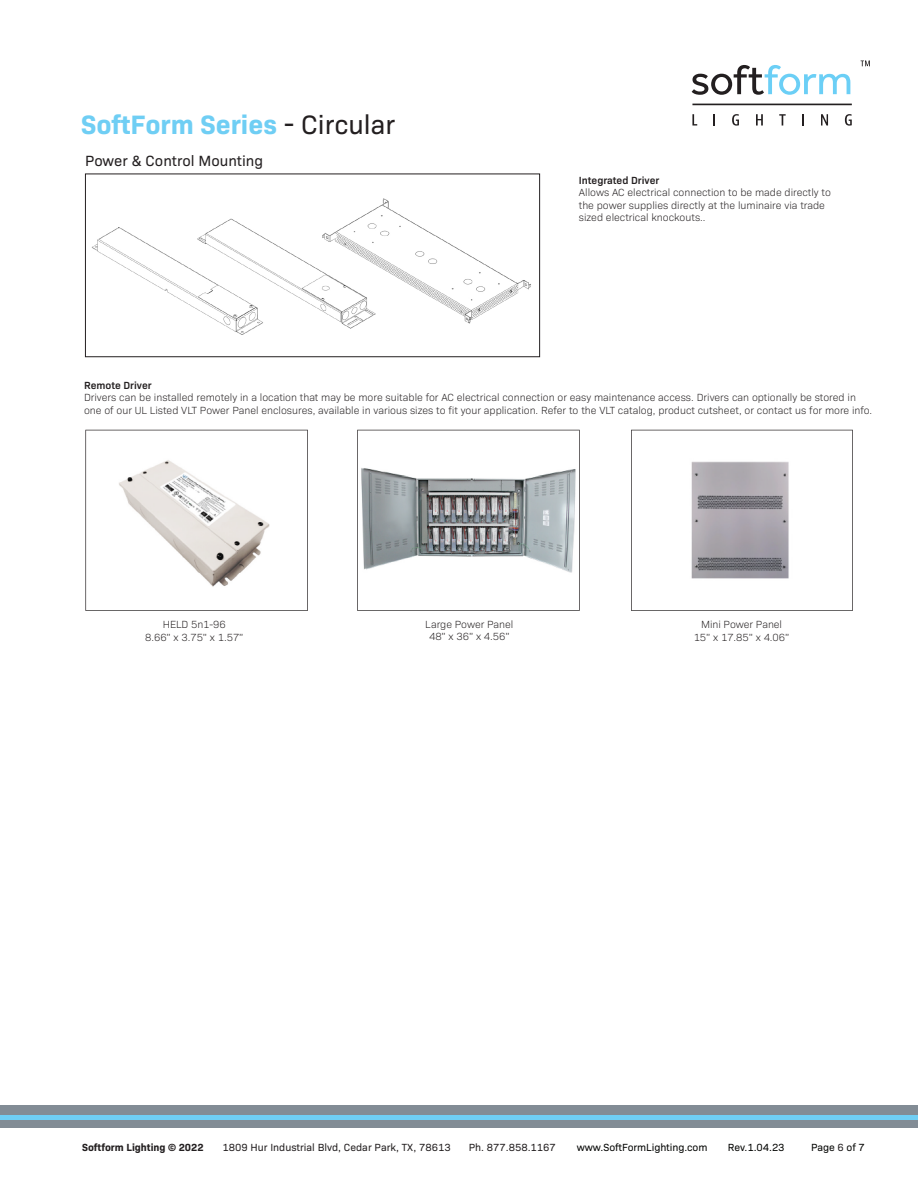
<style>
.page{position:relative;width:918px;height:1188px;background:#fff}
.page>*{position:absolute;margin:0;border:0;box-sizing:border-box;transform-origin:0 0}
.t1{font:700 27px "Bio Sans";color:#6fcef4}
.t2{font:15px "Bio Sans";color:#231f20}
.Codici_INDOOR{font:300 10.5px/12.6px "Bio Sans";color:#231f20}
.t3{font:10.5px "Bio Sans";color:#231f20}
.t4{font:10.5px "Bio Sans";letter-spacing:-.005em;color:#040503}
.t5{font:600 10.5px "Bio Sans";color:#231f20}
.t6{font:700 10.5px "Bio Sans";color:#231f20}
.s1{font-weight:400;color:#231f20}
.s2{color:#231f20}
</style>
<div class="page">
<img style="left:84px;top:195px;width:457px;height:145px">
<img style="left:85px;top:429px;width:768px;height:182px">
<div style="left:85px;top:174px;width:455px;height:183px;border:1px solid #231f20"></div>
<div style="left:0;top:1106px;width:918px;height:22px;background:#828c95"></div>
<div style="left:0;top:1115px;width:918px;height:5px;background:#6fcef4"></div>
<svg style="left:692px;top:114px;width:5px;height:12px"></svg>
<svg style="left:714px;top:114px;width:1px;height:12px"></svg>
<svg style="left:732px;top:114px;width:7px;height:12px"></svg>
<svg style="left:756px;top:114px;width:7px;height:12px"></svg>
<svg style="left:779px;top:114px;width:7px;height:12px"></svg>
<svg style="left:802px;top:114px;width:2px;height:12px"></svg>
<svg style="left:821px;top:114px;width:7px;height:12px"></svg>
<svg style="left:845px;top:114px;width:7px;height:12px"></svg>
<svg style="left:861px;top:60px;width:9px;height:6px"></svg>
<hr style="left:692px;top:104px;width:160px;height:1px;background:#231f20">
<svg style="left:692px;top:65px;width:158px;height:30px"></svg>
<h1 class="t1" style="left:81px;top:103px;width:316px">SoftForm Series <span class="s1">- Circular</span></h1>
<p class="t2" style="left:85px;top:150px;width:180px">Power &amp; Control Mounting</p>
<p class="t5" style="left:579px;top:172px;width:82px">Integrated Driver</p>
<p class="Codici_INDOOR" style="left:579px;top:186px;width:254px">Allows AC electrical connection to be made directly to the power supplies directly at the luminaire via trade sized electrical knockouts..</p>
<p class="t5" style="left:84px;top:377px;width:69px">Remote Driver</p>
<p class="Codici_INDOOR" style="left:84px;top:391px;width:790px">Drivers can be installed remotely in a location that may be more suitable for AC electrical connection or easy maintenance access. Drivers can optionally be stored in one of our UL Listed VLT Power Panel enclosures, available in various sizes to fit your application. Refer to the VLT catalog, product cutsheet, or contact us for more info.</p>
<p class="Codici_INDOOR" style="left:163px;top:617px;width:65px">HELD 5n1-96</p>
<p class="Codici_INDOOR" style="left:145px;top:630px;width:100px">8.66” x 3.75” x 1.57”</p>
<p class="Codici_INDOOR" style="left:425px;top:617px;width:90px">Large Power Panel</p>
<p class="Codici_INDOOR" style="left:429px;top:630px;width:82px">48” x 36” x 4.56”</p>
<p class="Codici_INDOOR" style="left:701px;top:617px;width:83px">Mini Power Panel</p>
<p class="Codici_INDOOR" style="left:694px;top:630px;width:97px">15” x 17.85” x 4.06”</p>
<p class="t6" style="left:82px;top:1139px;width:123px">Softform Lighting © 2022</p>
<p class="t3" style="left:222px;top:1140px;width:230px">1809 Hur Industrial Blvd, Cedar Park, TX, 78613</p>
<p class="t3" style="left:469px;top:1140px;width:89px">Ph. 877.858.1167</p>
<p class="t4" style="left:577px;top:1140px;width:132px">www.SoftFormLighting.com</p>
<p class="t4" style="left:728px;top:1140px;width:58px">Rev.1.04.23</p>
<p class="t4" style="left:811px;top:1140px;width:55px">Page <span class="s2">6</span> of 7</p>
</div>
